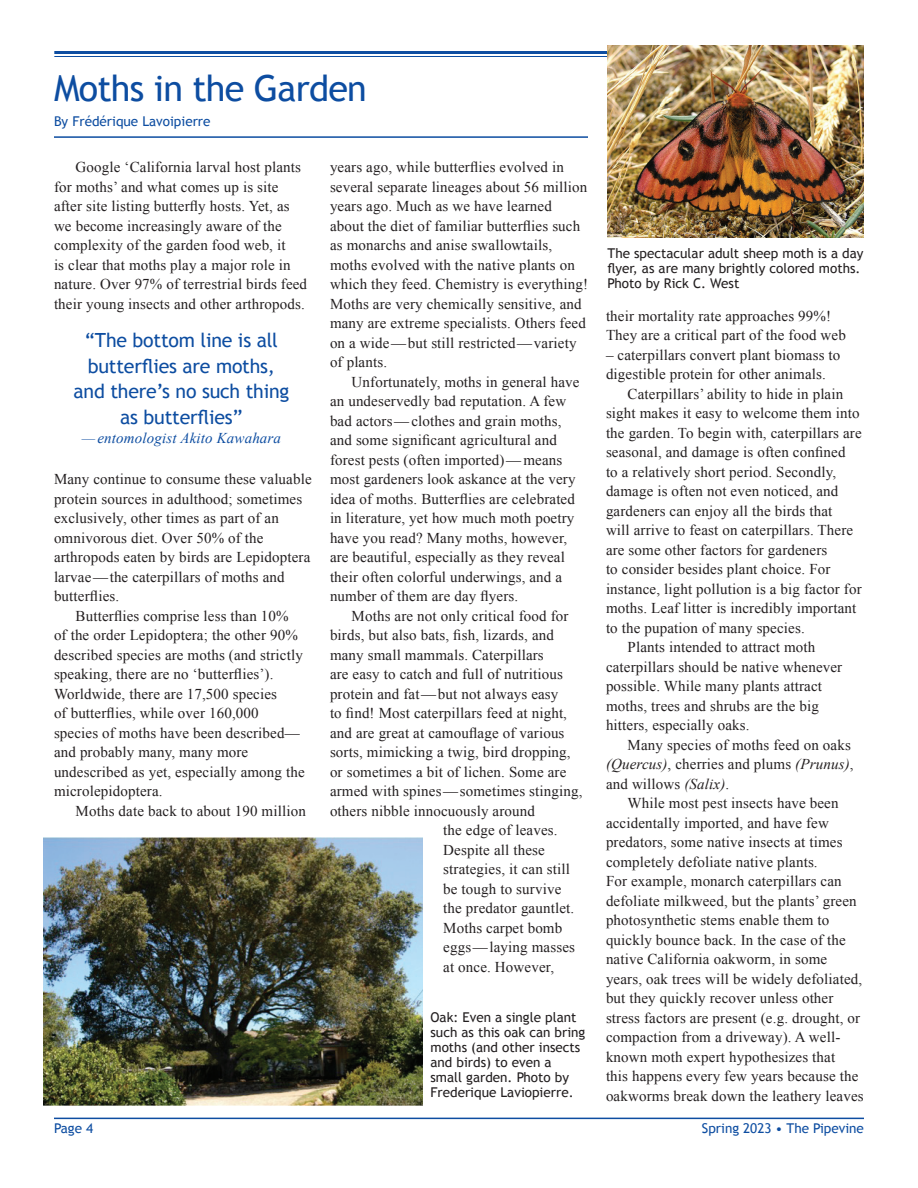
<style>
.page{position:relative;width:918px;height:1188px;background:#fff}
.page>*{position:absolute;margin:0;border:0;box-sizing:border-box;transform-origin:0 0}
.t1{font:36px "Trebuchet MS";letter-spacing:-.02em;color:#0d4da1}
.t2{font:19.5px/25.5px "Trebuchet MS";letter-spacing:-.01em;color:#0d4da1;text-align:center}
.t3{font:15px/19.5px "Times New Roman";letter-spacing:.01em;color:#231f20}
.t4{font:italic 15px "Times New Roman";letter-spacing:.01em;color:#0d4da1}
.t5{font:13.5px/15px "Trebuchet MS";color:#231f20}
.t6{font:13.5px "Trebuchet MS";color:#0d4da1}
.s1{font-style:italic}
</style>
<div class="page">
<hr style="left:54px;top:1118px;width:810px;height:1px;background:#0d4da1">
<img style="left:43px;top:837px;width:380px;height:269px">
<hr style="left:54px;top:136px;width:534px;height:2px;background:#0d4da1">
<hr style="left:54px;top:51px;width:810px;height:3px;background:#0d4da1">
<hr style="left:54px;top:56px;width:810px;height:1px;background:#0d4da1">
<img style="left:608px;top:45px;width:256px;height:192px">
<h1 class="t1" style="left:54px;top:67px;width:314px">Moths in the Garden</h1>
<p class="t6" style="left:54px;top:113px;width:158px">By Frédérique Lavoipierre</p>
<p class="t3" style="left:54px;top:157px;width:255px;text-indent:22px">Google ‘California larval host plants for moths’ and what comes up is site after site listing butterfly hosts. Yet, as we become increasingly aware of the complexity of the garden food web, it<br>is clear that moths play a major role in nature. Over 97% of terrestrial birds feed their young insects and other arthropods.</p>
<h2 class="t2" style="left:74px;top:328px;width:217px">“The bottom line is all butterflies are moths, and there’s no such thing as butterflies”</h2>
<p class="t4" style="left:82px;top:428px;width:201px">— entomologist Akito Kawahara</p>
<p class="t3" style="left:54px;top:469px;width:259px">Many continue to consume these valuable</p>
<p class="t3" style="left:54px;top:489px;width:250px">protein sources in adulthood; sometimes</p>
<p class="t3" style="left:54px;top:508px;width:226px">exclusively, other times as part of an</p>
<p class="t3" style="left:54px;top:528px;width:211px">omnivorous diet. Over 50% of the</p>
<p class="t3" style="left:54px;top:547px;width:258px">arthropods eaten by birds are Lepidoptera</p>
<p class="t3" style="left:54px;top:567px;width:232px">larvae—the caterpillars of moths and</p>
<p class="t3" style="left:54px;top:586px;width:67px">butterflies.</p>
<p class="t3" style="left:76px;top:606px;width:215px">Butterflies comprise less than 10%</p>
<p class="t3" style="left:54px;top:625px;width:245px">of the order Lepidoptera; the other 90%</p>
<p class="t3" style="left:54px;top:645px;width:250px">described species are moths (and strictly</p>
<p class="t3" style="left:54px;top:664px;width:221px">speaking, there are no ‘butterflies’).</p>
<p class="t3" style="left:54px;top:684px;width:225px">Worldwide, there are 17,500 species</p>
<p class="t3" style="left:54px;top:703px;width:206px">of butterflies, while over 160,000</p>
<p class="t3" style="left:54px;top:723px;width:247px">species of moths have been described—</p>
<p class="t3" style="left:54px;top:742px;width:196px">and probably many, many more</p>
<p class="t3" style="left:54px;top:762px;width:252px">undescribed as yet, especially among the</p>
<p class="t3" style="left:54px;top:781px;width:110px">microlepidoptera.</p>
<p class="t3" style="left:76px;top:801px;width:232px">Moths date back to about 190 million</p>
<p class="t3" style="left:330px;top:157px;width:260px">years ago, while butterflies evolved in several separate lineages about 56 million years ago. Much as we have learned about the diet of familiar butterflies such as monarchs and anise swallowtails, moths evolved with the native plants on which they feed. Chemistry is everything!<br>Moths are very chemically sensitive, and many are extreme specialists. Others feed on a wide—but still restricted—variety of plants.</p>
<p class="t3" style="left:330px;top:372px;width:251px;text-indent:22px">Unfortunately, moths in general have an undeservedly bad reputation. A few bad actors— clothes and grain moths, and some significant agricultural and forest pests (often imported)— means most gardeners look askance at the very idea of moths. Butterflies are celebrated in literature, yet how much moth poetry have you read? Many moths, however, are beautiful, especially as they reveal their often colorful underwings, and a number of them are day flyers.</p>
<p class="t3" style="left:352px;top:606px;width:218px">Moths are not only critical food for</p>
<p class="t3" style="left:330px;top:625px;width:226px">birds, but also bats, fish, lizards, and</p>
<p class="t3" style="left:330px;top:645px;width:215px">many small mammals. Caterpillars</p>
<p class="t3" style="left:330px;top:664px;width:234px">are easy to catch and full of nutritious</p>
<p class="t3" style="left:330px;top:684px;width:230px">protein and fat—but not always easy</p>
<p class="t3" style="left:330px;top:703px;width:239px">to find! Most caterpillars feed at night,</p>
<p class="t3" style="left:330px;top:723px;width:236px">and are great at camouflage of various</p>
<p class="t3" style="left:330px;top:742px;width:242px">sorts, mimicking a twig, bird dropping,</p>
<p class="t3" style="left:330px;top:762px;width:238px">or sometimes a bit of lichen. Some are</p>
<p class="t3" style="left:330px;top:781px;width:254px">armed with spines—sometimes stinging,</p>
<p class="t3" style="left:330px;top:801px;width:207px">others nibble innocuously around</p>
<p class="t3" style="left:443px;top:820px;width:116px">the edge of leaves.</p>
<p class="t3" style="left:443px;top:840px;width:103px">Despite all these</p>
<p class="t3" style="left:443px;top:859px;width:128px">strategies, it can still</p>
<p class="t3" style="left:443px;top:879px;width:120px">be tough to survive</p>
<p class="t3" style="left:443px;top:898px;width:133px">the predator gauntlet.</p>
<p class="t3" style="left:443px;top:918px;width:121px">Moths carpet bomb</p>
<p class="t3" style="left:443px;top:937px;width:133px">eggs—laying masses</p>
<p class="t3" style="left:443px;top:957px;width:112px">at once. However,</p>
<p class="t5" style="left:430px;top:1010px;width:156px">Oak: Even a single plant such as this oak can bring moths (and other insects and birds) to even a small garden. Photo by<br>Frederique Laviopierre.</p>
<p class="t5" style="left:608px;top:246px;width:258px">The spectacular adult sheep moth is a day flyer, as are many brightly colored moths.<br>Photo by Rick C. West</p>
<p class="t3" style="left:606px;top:306px;width:241px">their mortality rate approaches 99%!<br>They are a critical part of the food web</p>
<p class="t3" style="left:606px;top:345px;width:236px">– caterpillars convert plant biomass to</p>
<p class="t3" style="left:606px;top:364px;width:221px">digestible protein for other animals.</p>
<p class="t3" style="left:628px;top:384px;width:217px">Caterpillars’ ability to hide in plain</p>
<p class="t3" style="left:606px;top:403px;width:255px">sight makes it easy to welcome them into</p>
<p class="t3" style="left:606px;top:423px;width:257px">the garden. To begin with, caterpillars are</p>
<p class="t3" style="left:606px;top:442px;width:241px">seasonal, and damage is often confined</p>
<p class="t3" style="left:606px;top:462px;width:232px">to a relatively short period. Secondly,</p>
<p class="t3" style="left:606px;top:481px;width:234px">damage is often not even noticed, and</p>
<p class="t3" style="left:606px;top:501px;width:228px">gardeners can enjoy all the birds that</p>
<p class="t3" style="left:606px;top:520px;width:249px">will arrive to feast on caterpillars. There</p>
<p class="t3" style="left:606px;top:540px;width:223px">are some other factors for gardeners</p>
<p class="t3" style="left:606px;top:559px;width:226px">to consider besides plant choice. For</p>
<p class="t3" style="left:606px;top:579px;width:257px">instance, light pollution is a big factor for</p>
<p class="t3" style="left:606px;top:598px;width:252px">moths. Leaf litter is incredibly important</p>
<p class="t3" style="left:606px;top:618px;width:200px">to the pupation of many species.</p>
<p class="t3" style="left:628px;top:637px;width:189px">Plants intended to attract moth</p>
<p class="t3" style="left:606px;top:657px;width:238px">caterpillars should be native whenever</p>
<p class="t3" style="left:606px;top:676px;width:218px">possible. While many plants attract</p>
<p class="t3" style="left:606px;top:696px;width:214px">moths, trees and shrubs are the big</p>
<p class="t3" style="left:606px;top:715px;width:145px">hitters, especially oaks.</p>
<p class="t3" style="left:628px;top:735px;width:225px">Many species of moths feed on oaks</p>
<p class="t3" style="left:606px;top:754px;width:249px"><span class="s1">(Quercus)</span>, cherries and plums <span class="s1">(Prunus)</span>,</p>
<p class="t3" style="left:606px;top:774px;width:125px">and willows <span class="s1">(Salix)</span>.</p>
<p class="t3" style="left:628px;top:793px;width:213px">While most pest insects have been</p>
<p class="t3" style="left:606px;top:813px;width:224px">accidentally imported, and have few</p>
<p class="t3" style="left:606px;top:832px;width:238px">predators, some native insects at times</p>
<p class="t3" style="left:606px;top:852px;width:213px">completely defoliate native plants.</p>
<p class="t3" style="left:606px;top:871px;width:237px">For example, monarch caterpillars can</p>
<p class="t3" style="left:606px;top:891px;width:252px">defoliate milkweed, but the plants’ green</p>
<p class="t3" style="left:606px;top:910px;width:225px">photosynthetic stems enable them to</p>
<p class="t3" style="left:606px;top:930px;width:241px">quickly bounce back. In the case of the</p>
<p class="t3" style="left:606px;top:949px;width:223px">native California oakworm, in some</p>
<p class="t3" style="left:606px;top:969px;width:258px">years, oak trees will be widely defoliated,</p>
<p class="t3" style="left:606px;top:988px;width:229px">but they quickly recover unless other</p>
<p class="t3" style="left:606px;top:1008px;width:256px">stress factors are present (e.g. drought, or</p>
<p class="t3" style="left:606px;top:1027px;width:236px">compaction from a driveway). A well-</p>
<p class="t3" style="left:606px;top:1047px;width:231px">known moth expert hypothesizes that</p>
<p class="t3" style="left:606px;top:1066px;width:254px">this happens every few years because the</p>
<p class="t3" style="left:606px;top:1086px;width:259px">oakworms break down the leathery leaves</p>
<p class="t6" style="left:54px;top:1120px;width:41px">Page 4</p>
<p class="t6" style="left:702px;top:1120px;width:164px">Spring 2023 • The Pipevine</p>
</div>
